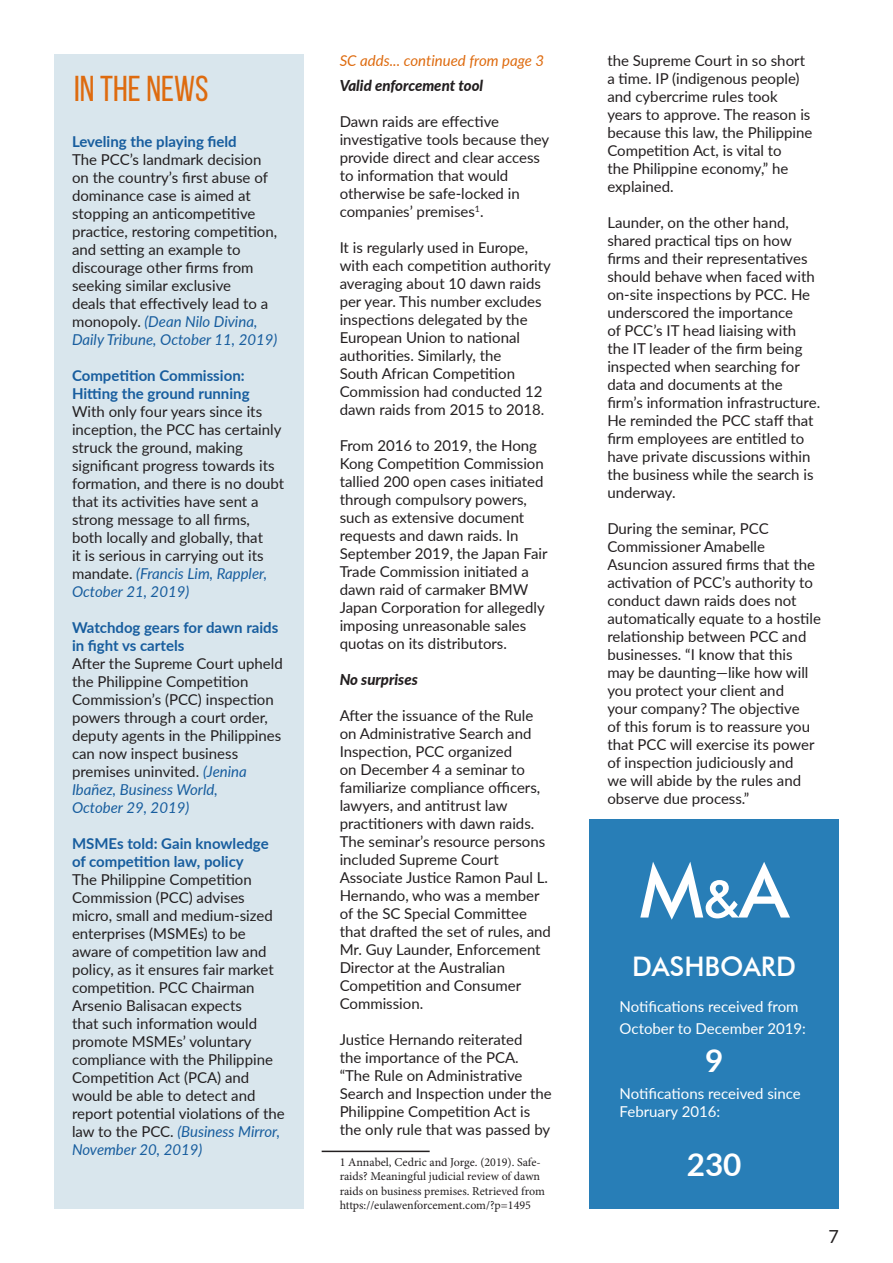
<style>
.page{position:relative;width:893px;height:1263px;background:#fff}
.page>*{position:absolute;margin:0;border:0;box-sizing:border-box;transform-origin:0 0}
.t1{font:500 75px "Futura BT";color:#fff}
.t2{font:36px "Bebas Neue";color:#de6b0f}
.t3{font:700 31.5px "Lato";color:#fff}
.t4{font:500 27px "Futura BT";color:#fff}
.t5{font:18px "Lato";color:#231f20}
.t6{font:15px/18px "Lato";color:#231f20}
.t7{font:700 15px/18px "Lato";color:#175d9e}
.t8{font:15px/18px "Lato";color:#fff}
.t9{font:italic 800 15px "Lato";color:#231f20}
.No_Spacing{font:italic 15px "Lato";color:#de6b0f}
.t10{font:12px/14.4px "Minion Pro";color:#231f20}
.s1{font-style:italic;color:#175d9e}
.s2{font-size:52.5px}
</style>
<div class="page">
<hr style="left:322px;top:1150px;width:108px;height:2px;background:#231f20">
<div style="left:589px;top:819px;width:250px;height:390px;background:#287eb7"></div>
<div style="left:54px;top:54px;width:250px;height:1155px;background:#d9e6ed"></div>
<p class="t2" style="left:74px;top:69px;width:136px">IN THE NEWS</p>
<p class="t7" style="left:72px;top:132px;width:166px">Leveling the playing field</p>
<p class="t6" style="left:72px;top:150px;width:207px">The PCC’s landmark decision on the country’s first abuse of dominance case is aimed at stopping an anticompetitive practice, restoring competition, and setting an example to discourage other firms from seeking similar exclusive<br>deals that effectively lead to a monopoly. <span class="s1">(Dean Nilo Divina,<br>Daily Tribune, October 11, 2019)</span></p>
<p class="t7" style="left:72px;top:366px;width:179px">Competition Commission:<br>Hitting the ground running</p>
<p class="t6" style="left:72px;top:402px;width:214px">With only four years since its inception, the PCC has certainly struck the ground, making significant progress towards its formation, and there is no doubt that its activities have sent a strong message to all firms, both locally and globally, that<br>it is serious in carrying out its mandate. <span class="s1">(Francis Lim, Rappler,<br>October 21, 2019)</span></p>
<p class="t7" style="left:72px;top:618px;width:208px">Watchdog gears for dawn raids in fight vs cartels</p>
<p class="t6" style="left:72px;top:654px;width:212px">After the Supreme Court upheld the Philippine Competition<br>Commission’s (PCC) inspection powers through a court order, deputy agents in the Philippines can now inspect business premises uninvited. <span class="s1">(Jenina<br>Ibañez, Business World,<br>October 29, 2019)</span></p>
<p class="t7" style="left:72px;top:834px;width:198px">MSMEs told: Gain knowledge of competition law, policy</p>
<p class="t6" style="left:72px;top:870px;width:214px">The Philippine Competition<br>Commission (PCC) advises micro, small and medium-sized enterprises (MSMEs) to be aware of competition law and policy, as it ensures fair market competition. PCC Chairman<br>Arsenio Balisacan expects<br>that such information would promote MSMEs’ voluntary compliance with the Philippine<br>Competition Act (PCA) and would be able to detect and report potential violations of the law to the PCC. <span class="s1">(Business Mirror,<br>November 20, 2019)</span></p>
<p class="No_Spacing" style="left:340px;top:50px;width:206px">SC adds... continued from page 3</p>
<p class="t9" style="left:340px;top:74px;width:145px">Valid enforcement tool</p>
<p class="t6" style="left:340px;top:112px;width:211px">Dawn raids are effective investigative tools because they provide direct and clear access to information that would otherwise be safe-locked in companies’ premises<sup>1</sup>.</p>
<p class="t6" style="left:340px;top:238px;width:213px">It is regularly used in Europe, with each competition authority averaging about 10 dawn raids per year. This number excludes inspections delegated by the<br>European Union to national authorities. Similarly, the<br>South African Competition<br>Commission had conducted 12 dawn raids from 2015 to 2018.</p>
<p class="t6" style="left:340px;top:436px;width:209px">From 2016 to 2019, the Hong<br>Kong Competition Commission tallied 200 open cases initiated through compulsory powers, such as extensive document requests and dawn raids. In<br>September 2019, the Japan Fair<br>Trade Commission initiated a dawn raid of carmaker BMW<br>Japan Corporation for allegedly imposing unreasonable sales quotas on its distributors.</p>
<p class="t9" style="left:340px;top:668px;width:80px">No surprises</p>
<p class="t6" style="left:340px;top:706px;width:213px">After the issuance of the Rule on Administrative Search and<br>Inspection, PCC organized<br>on December 4 a seminar to familiarize compliance officers, lawyers, and antitrust law practitioners with dawn raids.<br>The seminar’s resource persons included Supreme Court<br>Associate Justice Ramon Paul L.<br>Hernando, who was a member of the SC Special Committee that drafted the set of rules, and<br>Mr. Guy Launder, Enforcement<br>Director at the Australian<br>Competition and Consumer<br>Commission.</p>
<p class="t6" style="left:340px;top:1030px;width:214px">Justice Hernando reiterated<br>the importance of the PCA. “The Rule on Administrative<br>Search and Inspection under the<br>Philippine Competition Act is the only rule that was passed by</p>
<p class="t10" style="left:340px;top:1155px;width:207px">1 Annabel, Cedric and Jorge. (2019). Safe&shy;raids? Meaningful judicial review of dawn raids on business premises. Retrieved from https://eulawenforcement.com/?p=1495</p>
<p class="t6" style="left:607px;top:51px;width:207px">the Supreme Court in so short a time. IP (indigenous people) and cybercrime rules took years to approve. The reason is because this law, the Philippine<br>Competition Act, is vital to<br>the Philippine economy,” he explained.</p>
<p class="t6" style="left:607px;top:213px;width:214px">Launder, on the other hand, shared practical tips on how firms and their representatives should behave when faced with on-site inspections by PCC. He underscored the importance<br>of PCC’s IT head liaising with the IT leader of the firm being inspected when searching for data and documents at the firm’s information infrastructure.<br>He reminded the PCC staff that firm employees are entitled to have private discussions within the business while the search is underway.</p>
<p class="t6" style="left:607px;top:519px;width:215px">During the seminar, PCC<br>Commissioner Amabelle<br>Asuncion assured firms that the activation of PCC’s authority to conduct dawn raids does not automatically equate to a hostile relationship between PCC and businesses. “I know that this may be daunting—like how will you protect your client and<br>your company? The objective<br>of this forum is to reassure you that PCC will exercise its power of inspection judiciously and<br>we will abide by the rules and observe due process.”</p>
<p class="t1" style="left:639px;top:845px;width:151px">M<span class="s2">&amp;</span>A</p>
<p class="t4" style="left:632px;top:950px;width:165px">DASHBOARD</p>
<p class="t8" style="left:620px;top:995px;width:188px;line-height:21.6px">Notifications received from<br>October to December 2019:</p>
<p class="t3" style="left:705px;top:1037px;width:20px">9</p>
<p class="t8" style="left:620px;top:1084px;width:183px">Notifications received since<br>February 2016:</p>
<p class="t3" style="left:687px;top:1141px;width:56px">230</p>
<p class="t5" style="left:828px;top:1224px;width:12px">7</p>
</div>
